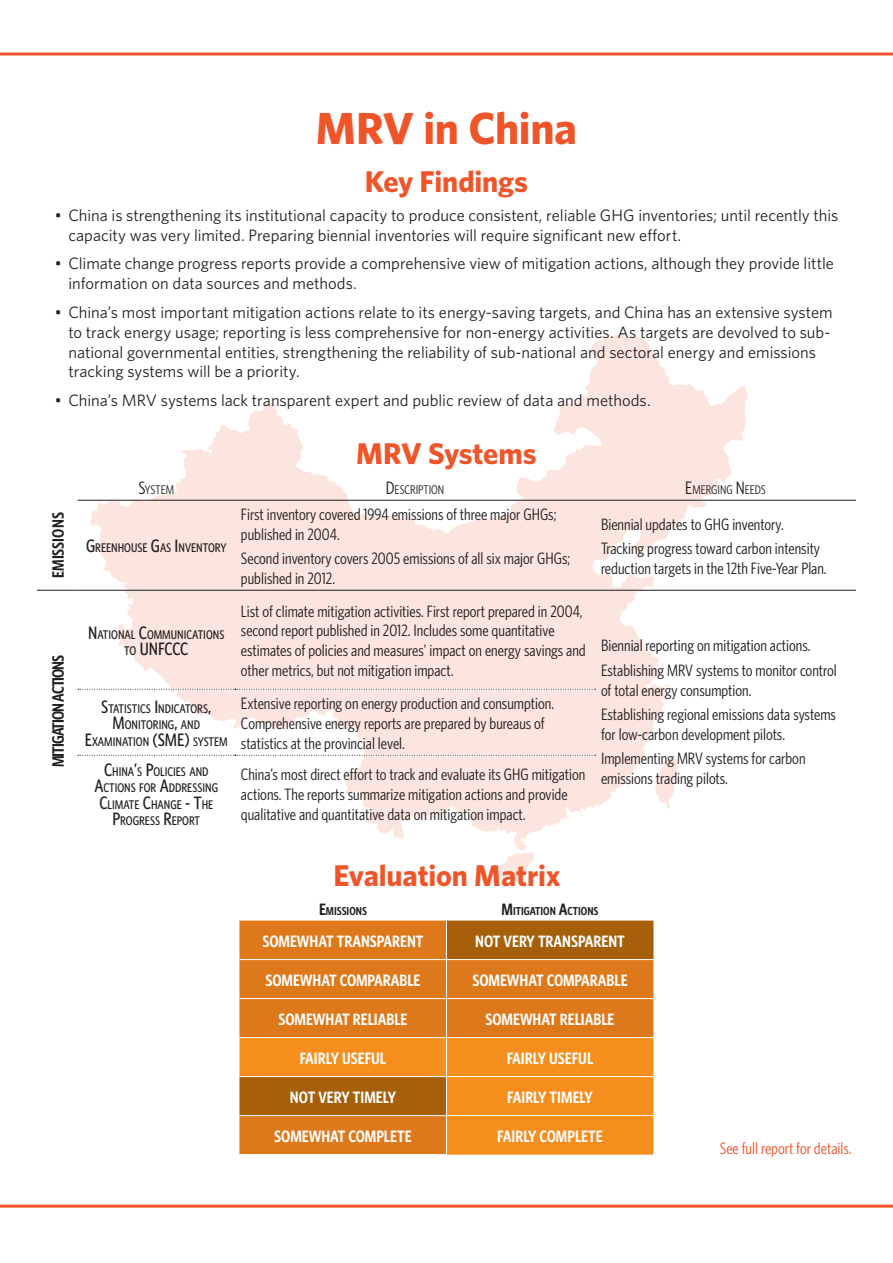
<style>
.page{position:relative;width:893px;height:1263px;background:#fff}
.page>*{position:absolute;margin:0;border:0;box-sizing:border-box;transform-origin:0 0}
.Heading_1{font:700 45px "Whitney";letter-spacing:-.005em;color:#f05429}
.Heading_1-2{font:700 30px "Whitney";letter-spacing:-.005em;color:#f05429}
.Cond__Med__Ctr_Small{font:500 18px "Whitney Condensed";color:#231f20}
.Condensed_11_Book_no{font:16.5px/19.8px "Whitney Condensed";color:#231f20}
.Bullets{font:16.5px/19.8px "Whitney";color:#231f20}
.Cond_Semib_Ctr_AllCa{font:600 16.5px "Whitney Condensed";color:#fff}
.CPI_Footnote{font:16.5px "Whitney Condensed";color:#f05429}
.Cond_Semib_Ctr_Small{font:600 16.5px "Whitney Condensed";letter-spacing:-.055em;color:#231f20}
.Cond_Semib_Ctr_Small-2{font:600 16.5px "Whitney Condensed";color:#231f20}
.Cond__Med__Ctr_Small-2{font:500 12.6px/16.5px "Whitney Condensed";color:#231f20;text-align:center}
.MRV_table_header{font:12.6px "Whitney Condensed";letter-spacing:-.005em;color:#231f20}
.Cond_Semib_Ctr_Small-3{font:600 11.55px "Whitney Condensed";color:#231f20}
.s1{font-size:18px}
.s2{font-size:12.6px}
.s3{font-size:16.5px}
</style>
<div class="page">
<hr style="left:0;top:53px;width:893px;height:3px;background:#f05429">
<hr style="left:0;top:1205px;width:893px;height:3px;background:#f05429">
<svg style="left:91px;top:334px;width:657px;height:548px"></svg>
<hr style="left:37px;top:590px;width:41px;height:1px;background:#231f20">
<hr style="left:78px;top:590px;width:157px;height:1px;background:#231f20">
<hr style="left:235px;top:590px;width:360px;height:1px;background:#231f20">
<hr style="left:595px;top:590px;width:261px;height:1px;background:#231f20">
<svg style="left:78px;top:689px;width:518px;height:1px"></svg>
<svg style="left:78px;top:755px;width:518px;height:1px"></svg>
<hr style="left:78px;top:500px;width:157px;height:1px;background:#231f20">
<hr style="left:235px;top:500px;width:360px;height:1px;background:#231f20">
<hr style="left:595px;top:500px;width:261px;height:1px;background:#231f20">
<svg style="left:239px;top:920px;width:414px;height:117px;background:#d4751a"></svg>
<svg style="left:239px;top:1038px;width:414px;height:116px;background:#e4831b"></svg>
<hr style="left:446px;top:920px;width:1px;height:39px;background:#fff">
<hr style="left:239px;top:959px;width:207px;height:1px;background:#fff">
<hr style="left:446px;top:959px;width:207px;height:1px;background:#fff">
<hr style="left:446px;top:960px;width:1px;height:38px;background:#fff">
<hr style="left:239px;top:998px;width:207px;height:1px;background:#fff">
<hr style="left:446px;top:998px;width:207px;height:1px;background:#fff">
<hr style="left:446px;top:999px;width:1px;height:38px;background:#fff">
<hr style="left:446px;top:1038px;width:1px;height:38px;background:#fff">
<hr style="left:239px;top:1076px;width:207px;height:1px;background:#fff">
<hr style="left:446px;top:1076px;width:207px;height:1px;background:#fff">
<hr style="left:446px;top:1077px;width:1px;height:38px;background:#fff">
<hr style="left:239px;top:1115px;width:207px;height:1px;background:#fff">
<hr style="left:446px;top:1115px;width:207px;height:1px;background:#fff">
<hr style="left:446px;top:1116px;width:1px;height:38px;background:#fff">
<p class="Heading_1" style="left:316px;top:98px;width:263px">MRV in China</p>
<p class="Heading_1-2" style="left:365px;top:161px;width:165px">Key Findings</p>
<p class="Bullets" style="left:68px;top:205px;width:771px;text-indent:-14px">• China is strengthening its institutional capacity to produce consistent, reliable GHG inventories; until recently this capacity was very limited. Preparing biennial inventories will require significant new effort.</p>
<p class="Bullets" style="left:68px;top:253px;width:767px;text-indent:-14px">• Climate change progress reports provide a comprehensive view of mitigation actions, although they provide little information on data sources and methods.</p>
<p class="Bullets" style="left:68px;top:302px;width:766px;text-indent:-14px">• China’s most important mitigation actions relate to its energy-saving targets, and China has an extensive system to track energy usage; reporting is less comprehensive for non-energy activities. As targets are devolved to sub&shy;national governmental entities, strengthening the reliability of sub-national and sectoral energy and emissions tracking systems will be a priority.</p>
<p class="Bullets" style="left:55px;top:390px;width:597px">• China’s MRV systems lack transparent expert and public review of data and methods.</p>
<p class="Heading_1-2" style="left:356px;top:434px;width:182px">MRV Systems</p>
<p class="Cond_Semib_Ctr_Small-2" style="left:48px;top:578px;width:67px;rotate:-90deg">EMISSIONS</p>
<p class="Cond_Semib_Ctr_Small" style="left:48px;top:767px;width:114px;rotate:-90deg">MITIGATION ACTIONS</p>
<p class="MRV_table_header" style="left:139px;top:482px;width:37px"><span class="s1">S</span>YSTEM</p>
<p class="MRV_table_header" style="left:386px;top:482px;width:60px"><span class="s1">D</span>ESCRIPTION</p>
<p class="MRV_table_header" style="left:685px;top:482px;width:76px"><span class="s1">E</span>MERGING <span class="s1">N</span> EEDS</p>
<p class="Cond__Med__Ctr_Small-2" style="left:86px;top:539px;width:142px"><span class="s1">G</span>REENHOUSE <span class="s1">G</span>AS <span class="s1">I</span>NVENTORY</p>
<p class="Cond__Med__Ctr_Small-2" style="left:88px;top:626px;width:138px"><span class="s1">N</span>ATIONAL <span class="s1">C</span>OMMUNICATIONS</p>
<p class="Cond__Med__Ctr_Small" style="left:124px;top:638px;width:66px"><span class="s2">TO</span> UN FCCC</p>
<p class="Condensed_11_Book_no" style="left:241px;top:504px;width:317px">First inventory covered 1994 emissions of three major GHGs; published in 2004.</p>
<p class="Condensed_11_Book_no" style="left:241px;top:548px;width:331px">Second inventory covers 2005 emissions of all six major GHGs; published in 2012.</p>
<p class="Condensed_11_Book_no" style="left:241px;top:601px;width:346px">List of climate mitigation activities. First report prepared in 2004, second report published in 2012. Includes some quantitative estimates of policies and measures’ impact on energy savings and other metrics, but not mitigation impact.</p>
<p class="Cond__Med__Ctr_Small-2" style="left:85px;top:700px;width:144px"><span class="s1">S</span>TATISTICS <span class="s1">I</span>NDICATORS<span class="s1">,<br>M</span>ONITORING<span class="s1">,</span> AND<br><span class="s1">E</span>XAMINATION <span class="s1">(SME)</span> SYSTEM</p>
<p class="Condensed_11_Book_no" style="left:241px;top:693px;width:315px">Extensive reporting on energy production and consumption.<br>Comprehensive energy reports are prepared by bureaus of statistics at the provincial level.</p>
<p class="Cond__Med__Ctr_Small-2" style="left:94px;top:763px;width:124px"><span class="s1">C</span>HINA<span class="s1">’</span>S <span class="s1">P</span>OLICI ES AND<br><span class="s1">A</span>CTIONS FOR <span class="s1">A</span>DDRESSING<br><span class="s1">C</span>LIMATE <span class="s1">C</span>HANGE <span class="s1">- T</span>HE<br><span class="s1">P</span>ROGRESS <span class="s1">R</span>EPORT</p>
<p class="Condensed_11_Book_no" style="left:241px;top:764px;width:346px">China’s most direct effort to track and evaluate its GHG mitigation actions. The reports summarize mitigation actions and provide qualitative and quantitative data on mitigation impact.</p>
<p class="Heading_1-2" style="left:333px;top:855px;width:229px">Evaluation Matrix</p>
<p class="Condensed_11_Book_no" style="left:601px;top:514px;width:184px">Biennial updates to GHG inventory.</p>
<p class="Condensed_11_Book_no" style="left:601px;top:538px;width:227px">Tracking progress toward carbon intensity reduction targets in the 12th Five-Year Plan.</p>
<p class="Condensed_11_Book_no" style="left:601px;top:635px;width:211px">Biennial reporting on mitigation actions.</p>
<p class="Condensed_11_Book_no" style="left:601px;top:660px;width:237px">Establishing MRV systems to monitor control of total energy consumption.</p>
<p class="Condensed_11_Book_no" style="left:601px;top:704px;width:237px">Establishing regional emissions data systems for low-carbon development pilots.</p>
<p class="Condensed_11_Book_no" style="left:601px;top:748px;width:206px">Implementing MRV systems for carbon emissions trading pilots.</p>
<p class="Cond_Semib_Ctr_Small-3" style="left:319px;top:903px;width:13px"><span class="s3">E</span>MISSIONS</p>
<p class="Cond_Semib_Ctr_Small-3" style="left:501px;top:903px;width:18px"><span class="s3">M</span>ITIGATION</p>
<p class="Cond_Semib_Ctr_Small-3" style="left:559px;top:903px;width:15px"><span class="s3">A</span>CTIONS</p>
<p class="Cond_Semib_Ctr_AllCa" style="left:262px;top:930px;width:163px">SOMEWHAT TRANSPARENT</p>
<p class="Cond_Semib_Ctr_AllCa" style="left:475px;top:930px;width:151px">NOT VERY TRANSPARENT</p>
<p class="Cond_Semib_Ctr_AllCa" style="left:265px;top:969px;width:157px">SOMEWHAT COMPARABLE</p>
<p class="Cond_Semib_Ctr_AllCa" style="left:472px;top:969px;width:157px">SOMEWHAT COMPARABLE</p>
<p class="Cond_Semib_Ctr_AllCa" style="left:278px;top:1008px;width:131px">SOMEWHAT RELIABLE</p>
<p class="Cond_Semib_Ctr_AllCa" style="left:485px;top:1008px;width:131px">SOMEWHAT RELIABLE</p>
<p class="Cond_Semib_Ctr_AllCa" style="left:300px;top:1047px;width:88px">FAIRLY USEFUL</p>
<p class="Cond_Semib_Ctr_AllCa" style="left:507px;top:1047px;width:88px">FAIRLY USEFUL</p>
<p class="Cond_Semib_Ctr_AllCa" style="left:290px;top:1086px;width:107px">NOT VERY TIMELY</p>
<p class="Cond_Semib_Ctr_AllCa" style="left:507px;top:1086px;width:87px">FAIRLY TIMELY</p>
<p class="Cond_Semib_Ctr_AllCa" style="left:274px;top:1125px;width:139px">SOMEWHAT COMPLETE</p>
<p class="Cond_Semib_Ctr_AllCa" style="left:497px;top:1125px;width:107px">FAIRLY COMPLETE</p>
<p class="CPI_Footnote" style="left:720px;top:1138px;width:133px">See full report for details.</p>
</div>
